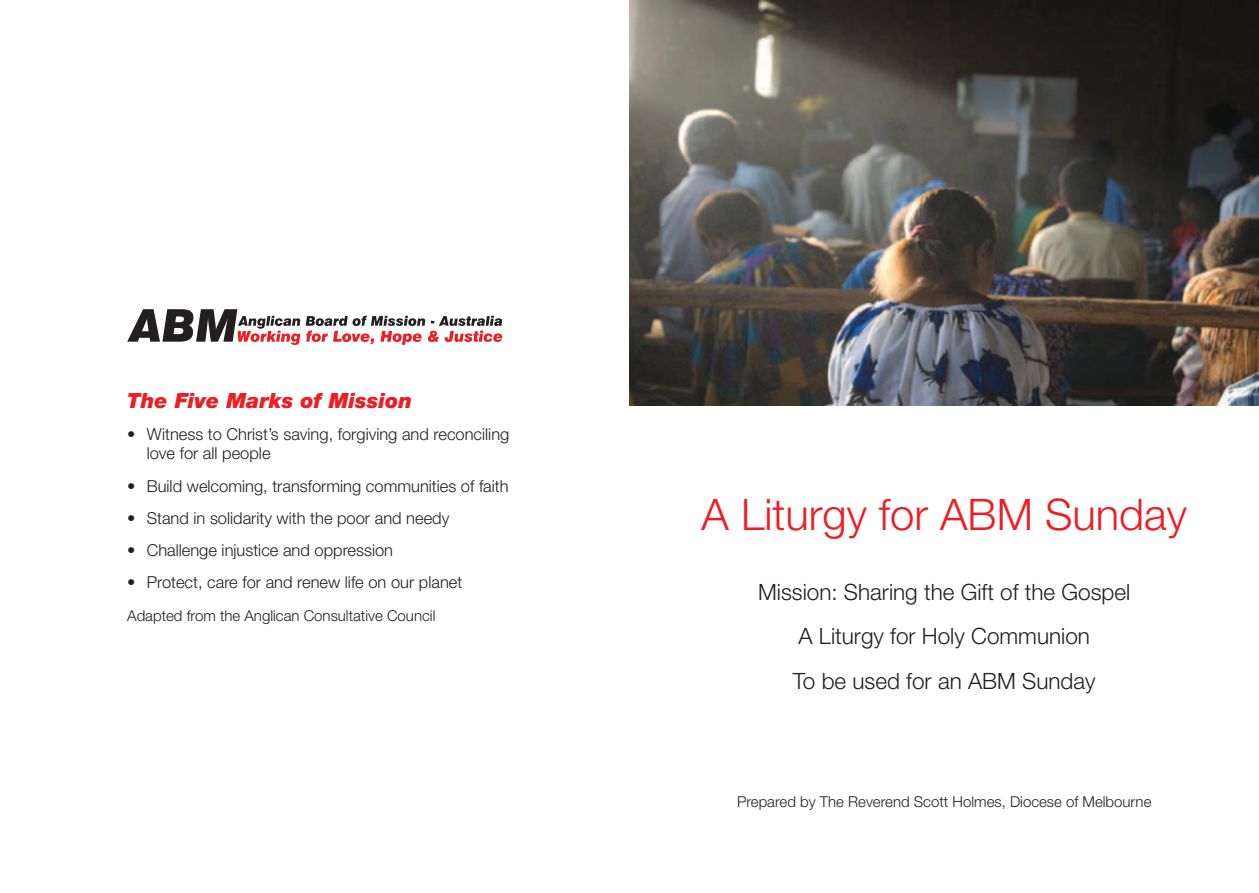
<style>
.page{position:relative;width:1259px;height:893px;background:#fff}
.page>*{position:absolute;margin:0;border:0;box-sizing:border-box;transform-origin:0 0}
.t1{font:300 43.5px "Helvetica Neue";color:#ee1d23}
.t2{font:300 22.5px/44.5px "Helvetica Neue";color:#231f20;text-align:center}
.t3{font:italic 900 21px "Helvetica Neue";color:#ee1d23}
.t4{font:300 16.5px/19.5px "Helvetica Neue";color:#231f20}
.t5{font:300 15px "Helvetica Neue";color:#231f20}
</style>
<div class="page">
<img style="left:629px;top:0;width:630px;height:405px">
<svg style="left:127px;top:309px;width:375px;height:36px"></svg>
<p class="t3" style="left:127px;top:387px;width:286px">The Five Marks of Mission</p>
<p class="t4" style="left:147px;top:424px;width:364px;text-indent:-20px">• Witness to Christ’s saving, forgiving and reconciling love for all people</p>
<p class="t4" style="left:127px;top:476px;width:383px">• Build welcoming, transforming communities of faith</p>
<p class="t4" style="left:127px;top:508px;width:324px">• Stand in solidarity with the poor and needy</p>
<p class="t4" style="left:127px;top:540px;width:267px">• Challenge injustice and oppression</p>
<p class="t4" style="left:127px;top:572px;width:336px">• Protect, care for and renew life on our planet</p>
<p class="t5" style="left:127px;top:606px;width:310px">Adapted from the Anglican Consultative Council</p>
<h1 class="t1" style="left:701px;top:488px;width:487px">A Liturgy for ABM Sunday</h1>
<h2 class="t2" style="left:758px;top:569px;width:374px">Mission: Sharing the Gift of the Gospel<br>A Liturgy for Holy Communion<br>To be used for an ABM Sunday</h2>
<p class="t5" style="left:737px;top:792px;width:416px">Prepared by The Reverend Scott Holmes, Diocese of Melbourne</p>
</div>
